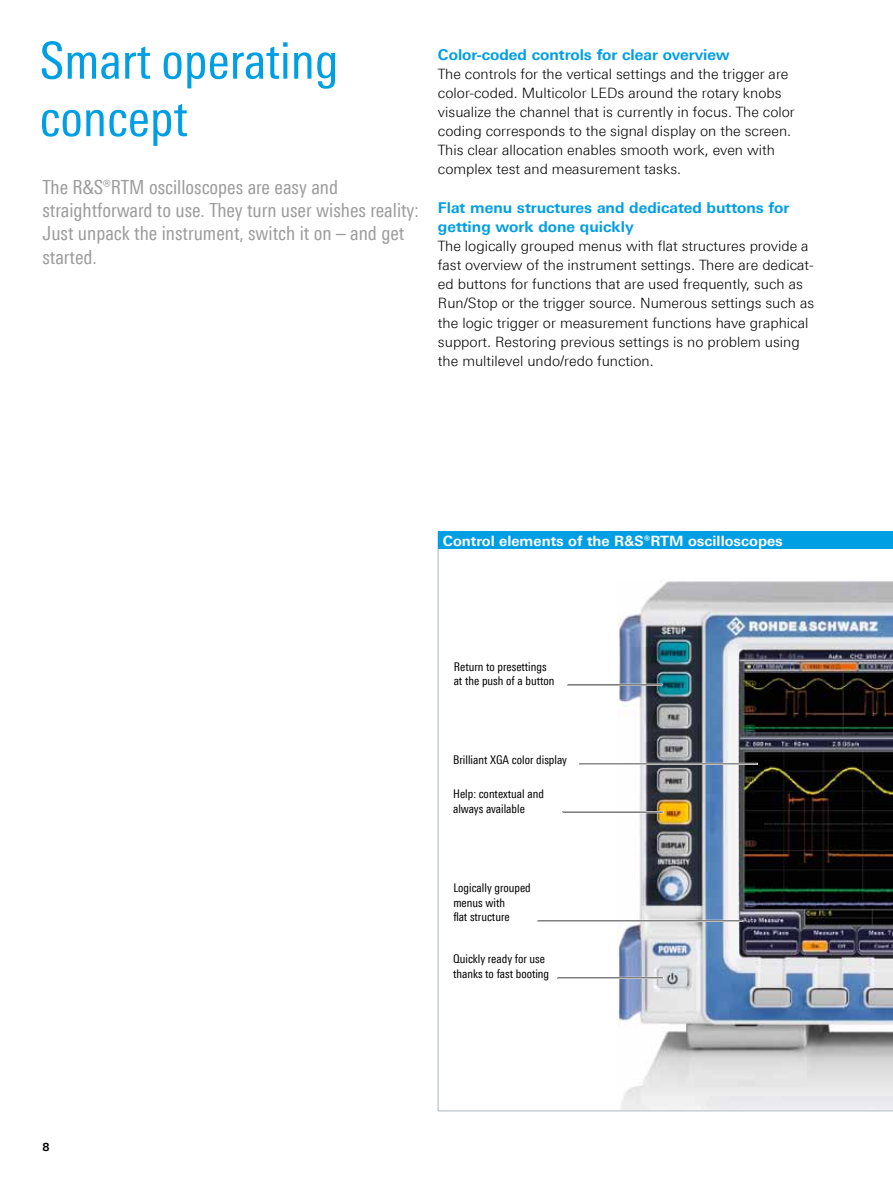
<style>
.page{position:relative;width:893px;height:1191px;background:#fff}
.page>*{position:absolute;margin:0;border:0;box-sizing:border-box;transform-origin:0 0}
.t1{font:51px/57.4px "Linotype Univers 420 Cn";color:#009ee3}
.t2{font:19.5px/23.4px "Linotype Univers 420 Cn";color:#9c9c9d}
.t3{font:700 15px/19.2px "Linotype Univers 630";color:#009ee3}
.t4{font:300 14.25px/19.2px "Linotype Univers 330";color:#000}
.t5{font:700 14.25px "Linotype Univers 630";color:#fff}
.t6{font:12px/14.4px "Linotype Univers 420 Cn";color:#000}
.t7{font:700 11.25px "Linotype Univers 630";color:#000}
</style>
<div class="page">
<img style="left:438px;top:531px;width:455px;height:580px">
<div style="left:438px;top:532px;width:455px;height:17px;background:#009ee3"></div>
<svg style="left:567px;top:683px;width:96px;height:2px"></svg>
<svg style="left:562px;top:811px;width:101px;height:2px"></svg>
<svg style="left:537px;top:919px;width:206px;height:2px"></svg>
<svg style="left:557px;top:976px;width:107px;height:2px"></svg>
<svg style="left:578px;top:763px;width:180px;height:2px"></svg>
<h1 class="t1" style="left:40px;top:32px;width:300px">Smart operating concept</h1>
<h2 class="t2" style="left:43px;top:175px;width:378px">The R&amp;S®RTM oscilloscopes are easy and straightforward to use. They turn user wishes reality:<br>Just unpack the instrument, switch it on – and get started.</h2>
<p class="t3" style="left:438px;top:44px;width:293px">Color-coded controls for clear overview</p>
<p class="t4" style="left:438px;top:64px;width:358px">The controls for the vertical settings and the trigger are color-coded. Multicolor LEDs around the rotary knobs visualize the channel that is currently in focus. The color coding corresponds to the signal display on the screen.<br>This clear allocation enables smooth work, even with complex test and measurement tasks.</p>
<p class="t3" style="left:438px;top:198px;width:353px">Flat menu structures and dedicated buttons for getting work done quickly</p>
<p class="t4" style="left:438px;top:236px;width:378px">The logically grouped menus with flat structures provide a fast overview of the instrument settings. There are dedicat&shy;ed buttons for functions that are used frequently, such as Run/Stop or the trigger source. Numerous settings such as the logic trigger or measurement functions have graphical support. Restoring previous settings is no problem using the multilevel undo/redo function.</p>
<p class="t7" style="left:43px;top:1139px;width:9px">8</p>
<p class="t5" style="left:443px;top:532px;width:342px">Control elements of the R&amp;S®RTM oscilloscopes</p>
<p class="t6" style="left:454px;top:659px;width:102px">Return to presettings at the push of a button</p>
<p class="t6" style="left:453px;top:752px;width:115px">Brilliant XGA color display</p>
<p class="t6" style="left:453px;top:786px;width:92px">Help: contextual and always available</p>
<p class="t6" style="left:453px;top:881px;width:79px">Logically grouped menus with<br>flat structure</p>
<p class="t6" style="left:453px;top:952px;width:98px">Quickly ready for use thanks to fast booting</p>
</div>
